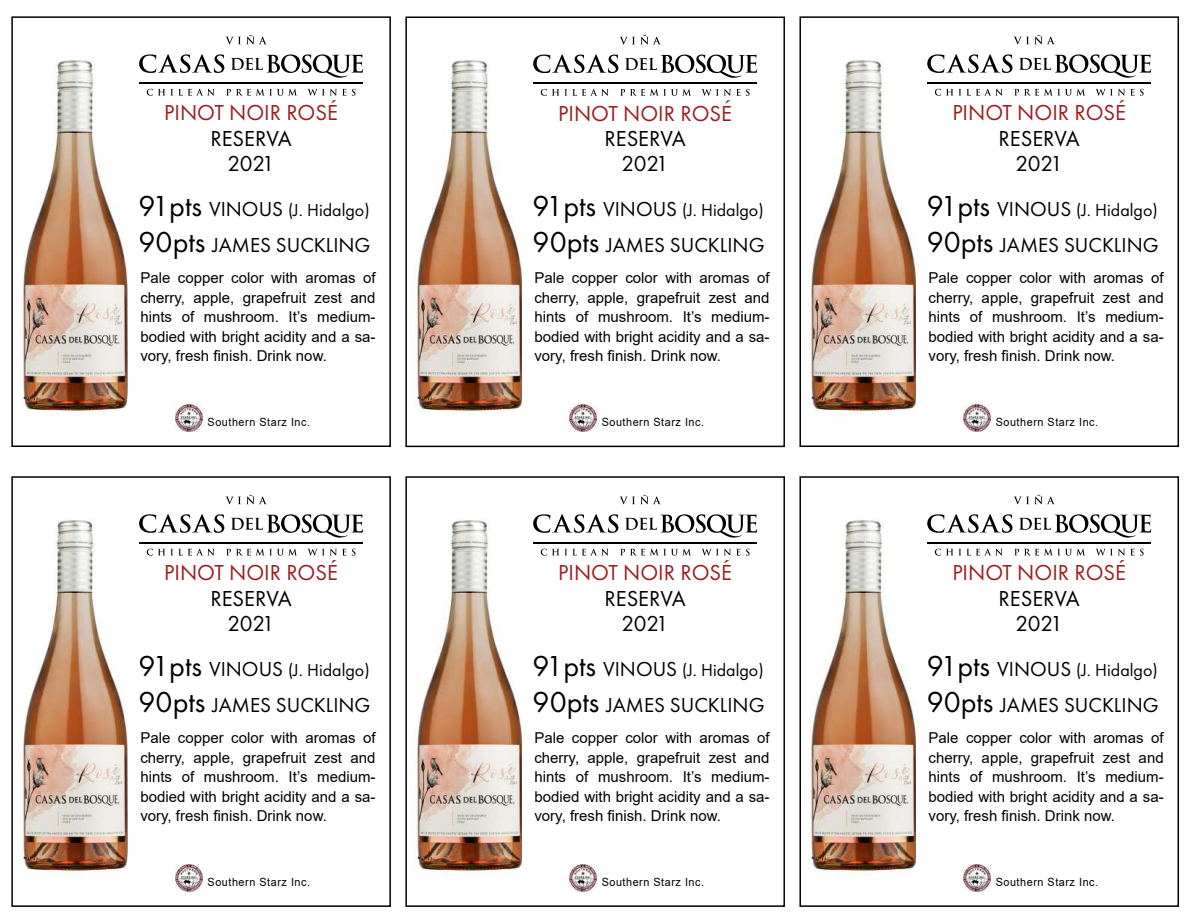
<style>
.page{position:relative;width:1188px;height:918px;background:#fff}
.page>*{position:absolute;margin:0;border:0;box-sizing:border-box;transform-origin:0 0}
.t1{font:22.5px "Futura PT";color:#9b1d1f}
.t2{font:22.5px/25.5px "Futura PT";color:#000;text-align:center}
.t3{font:21px "Futura PT";color:#000}
.t4{font:18px "Futura PT";color:#000}
.t5{font:15px/19.5px "Arial";color:#000;text-align:justify}
.t6{font:11.25px "Arial";letter-spacing:.05em;color:#000;scale:.96 1}
.s1{font-size:30px}
.s2{font-size:21px}
</style>
<div class="page">
<div style="left:11px;top:16px;width:380px;height:431px;border:2px solid #000"></div>
<img style="left:175px;top:405px;width:27px;height:26px">
<img style="left:21px;top:60px;width:106px;height:357px">
<svg style="left:139px;top:54px;width:85px;height:19px"></svg>
<svg style="left:231px;top:54px;width:132px;height:24px"></svg>
<svg style="left:225px;top:35px;width:41px;height:9px"></svg>
<svg style="left:147px;top:89px;width:68px;height:7px"></svg>
<svg style="left:226px;top:89px;width:71px;height:7px"></svg>
<hr style="left:139px;top:82px;width:223px;height:2px;background:#000">
<svg style="left:308px;top:89px;width:48px;height:15px"></svg>
<div style="left:405px;top:17px;width:380px;height:430px;border:2px solid #000"></div>
<img style="left:569px;top:405px;width:27px;height:26px">
<img style="left:415px;top:60px;width:106px;height:357px">
<svg style="left:533px;top:54px;width:85px;height:19px"></svg>
<svg style="left:625px;top:55px;width:132px;height:23px"></svg>
<svg style="left:619px;top:35px;width:42px;height:10px"></svg>
<svg style="left:541px;top:89px;width:18px;height:7px"></svg>
<svg style="left:565px;top:89px;width:44px;height:7px"></svg>
<svg style="left:620px;top:89px;width:71px;height:7px"></svg>
<hr style="left:533px;top:82px;width:223px;height:2px;background:#000">
<svg style="left:702px;top:89px;width:48px;height:15px"></svg>
<div style="left:799px;top:16px;width:380px;height:431px;border:2px solid #000"></div>
<img style="left:963px;top:405px;width:27px;height:26px">
<img style="left:809px;top:60px;width:107px;height:357px">
<svg style="left:927px;top:54px;width:85px;height:19px"></svg>
<svg style="left:1019px;top:54px;width:132px;height:24px"></svg>
<svg style="left:1013px;top:35px;width:41px;height:9px"></svg>
<svg style="left:935px;top:89px;width:18px;height:7px"></svg>
<svg style="left:959px;top:89px;width:44px;height:7px"></svg>
<svg style="left:1014px;top:89px;width:71px;height:7px"></svg>
<hr style="left:927px;top:82px;width:223px;height:2px;background:#000">
<svg style="left:1096px;top:89px;width:48px;height:15px"></svg>
<div style="left:11px;top:476px;width:380px;height:431px;border:2px solid #000"></div>
<img style="left:175px;top:864px;width:27px;height:27px">
<img style="left:21px;top:520px;width:106px;height:357px">
<svg style="left:139px;top:514px;width:85px;height:19px"></svg>
<svg style="left:231px;top:514px;width:132px;height:24px"></svg>
<svg style="left:225px;top:495px;width:41px;height:9px"></svg>
<svg style="left:147px;top:549px;width:67px;height:7px"></svg>
<svg style="left:226px;top:549px;width:71px;height:7px"></svg>
<hr style="left:139px;top:542px;width:223px;height:2px;background:#000">
<svg style="left:308px;top:549px;width:48px;height:15px"></svg>
<div style="left:405px;top:476px;width:380px;height:431px;border:2px solid #000"></div>
<img style="left:569px;top:864px;width:27px;height:27px">
<img style="left:415px;top:520px;width:106px;height:357px">
<svg style="left:533px;top:514px;width:85px;height:19px"></svg>
<svg style="left:625px;top:514px;width:132px;height:24px"></svg>
<svg style="left:619px;top:495px;width:42px;height:9px"></svg>
<svg style="left:541px;top:549px;width:18px;height:7px"></svg>
<svg style="left:565px;top:549px;width:43px;height:7px"></svg>
<svg style="left:620px;top:549px;width:71px;height:7px"></svg>
<hr style="left:533px;top:542px;width:223px;height:2px;background:#000">
<svg style="left:702px;top:549px;width:48px;height:15px"></svg>
<div style="left:799px;top:476px;width:380px;height:431px;border:2px solid #000"></div>
<img style="left:963px;top:864px;width:27px;height:27px">
<img style="left:809px;top:520px;width:107px;height:357px">
<svg style="left:927px;top:514px;width:85px;height:19px"></svg>
<svg style="left:1019px;top:514px;width:132px;height:24px"></svg>
<svg style="left:1013px;top:495px;width:42px;height:9px"></svg>
<svg style="left:935px;top:549px;width:18px;height:7px"></svg>
<svg style="left:959px;top:549px;width:43px;height:7px"></svg>
<svg style="left:1014px;top:549px;width:71px;height:7px"></svg>
<hr style="left:927px;top:542px;width:223px;height:2px;background:#000">
<svg style="left:1096px;top:549px;width:48px;height:15px"></svg>
<h1 class="t1" style="left:164px;top:104px;width:175px">PINOT NOIR ROSE</h1>
<h1 class="t2" style="left:210px;top:127px;width:83px">RESERVA<br>2021</h1>
<p class="t4" style="left:139px;top:202px;width:233px"><span class="s1">91pts</span> <span class="s2">VINOUS</span> (J. Hidalgo)</p>
<h2 class="t3" style="left:139px;top:236px;width:233px"><span class="s1">90pts</span> JAMES SUCKLING</h2>
<p class="t5" style="left:140px;top:270px;width:237px">Pale copper color with aromas of cherry, apple, grapefruit zest and hints of mushroom. It’s medium&shy;bodied with bright acidity and a sa&shy;vory, fresh finish. Drink now.</p>
<p class="t6" style="left:208px;top:418px;width:108px">Southern Starz Inc.</p>
<h1 class="t1" style="left:164px;top:564px;width:175px">PINOT NOIR ROSE</h1>
<h1 class="t2" style="left:210px;top:587px;width:83px">RESERVA<br>2021</h1>
<p class="t4" style="left:139px;top:662px;width:233px"><span class="s1">91pts</span> <span class="s2">VINOUS</span> (J. Hidalgo)</p>
<h2 class="t3" style="left:139px;top:696px;width:233px"><span class="s1">90pts</span> JAMES SUCKLING</h2>
<p class="t5" style="left:140px;top:730px;width:237px">Pale copper color with aromas of cherry, apple, grapefruit zest and hints of mushroom. It’s medium&shy;bodied with bright acidity and a sa&shy;vory, fresh finish. Drink now.</p>
<p class="t6" style="left:208px;top:878px;width:108px">Southern Starz Inc.</p>
<h1 class="t1" style="left:558px;top:104px;width:175px">PINOT NOIR ROSE</h1>
<h1 class="t2" style="left:605px;top:128px;width:83px">RESERVA<br>2021</h1>
<p class="t4" style="left:533px;top:203px;width:233px"><span class="s1">91pts</span> <span class="s2">VINOUS</span> (J. Hidalgo)</p>
<h2 class="t3" style="left:533px;top:236px;width:233px"><span class="s1">90pts</span> JAMES SUCKLING</h2>
<p class="t5" style="left:534px;top:270px;width:237px">Pale copper color with aromas of cherry, apple, grapefruit zest and hints of mushroom. It’s medium&shy;bodied with bright acidity and a sa&shy;vory, fresh finish. Drink now.</p>
<p class="t6" style="left:602px;top:418px;width:108px">Southern Starz Inc.</p>
<h1 class="t1" style="left:558px;top:564px;width:175px">PINOT NOIR ROSE</h1>
<h1 class="t2" style="left:605px;top:587px;width:83px">RESERVA<br>2021</h1>
<p class="t4" style="left:533px;top:662px;width:233px"><span class="s1">91pts</span> <span class="s2">VINOUS</span> (J. Hidalgo)</p>
<h2 class="t3" style="left:533px;top:696px;width:233px"><span class="s1">90pts</span> JAMES SUCKLING</h2>
<p class="t5" style="left:534px;top:730px;width:237px">Pale copper color with aromas of cherry, apple, grapefruit zest and hints of mushroom. It’s medium&shy;bodied with bright acidity and a sa&shy;vory, fresh finish. Drink now.</p>
<p class="t6" style="left:602px;top:878px;width:108px">Southern Starz Inc.</p>
<h1 class="t1" style="left:952px;top:104px;width:175px">PINOT NOIR ROSE</h1>
<h1 class="t2" style="left:999px;top:127px;width:83px">RESERVA<br>2021</h1>
<p class="t4" style="left:927px;top:202px;width:233px"><span class="s1">91pts</span> <span class="s2">VINOUS</span> (J. Hidalgo)</p>
<h2 class="t3" style="left:927px;top:236px;width:233px"><span class="s1">90pts</span> JAMES SUCKLING</h2>
<p class="t5" style="left:929px;top:270px;width:237px">Pale copper color with aromas of cherry, apple, grapefruit zest and hints of mushroom. It’s medium&shy;bodied with bright acidity and a sa&shy;vory, fresh finish. Drink now.</p>
<p class="t6" style="left:996px;top:418px;width:108px">Southern Starz Inc.</p>
<h1 class="t1" style="left:952px;top:564px;width:175px">PINOT NOIR ROSE</h1>
<h1 class="t2" style="left:999px;top:587px;width:83px">RESERVA<br>2021</h1>
<p class="t4" style="left:927px;top:662px;width:233px"><span class="s1">91pts</span> <span class="s2">VINOUS</span> (J. Hidalgo)</p>
<h2 class="t3" style="left:927px;top:696px;width:233px"><span class="s1">90pts</span> JAMES SUCKLING</h2>
<p class="t5" style="left:929px;top:730px;width:237px">Pale copper color with aromas of cherry, apple, grapefruit zest and hints of mushroom. It’s medium&shy;bodied with bright acidity and a sa&shy;vory, fresh finish. Drink now.</p>
<p class="t6" style="left:996px;top:878px;width:108px">Southern Starz Inc.</p>
</div>
